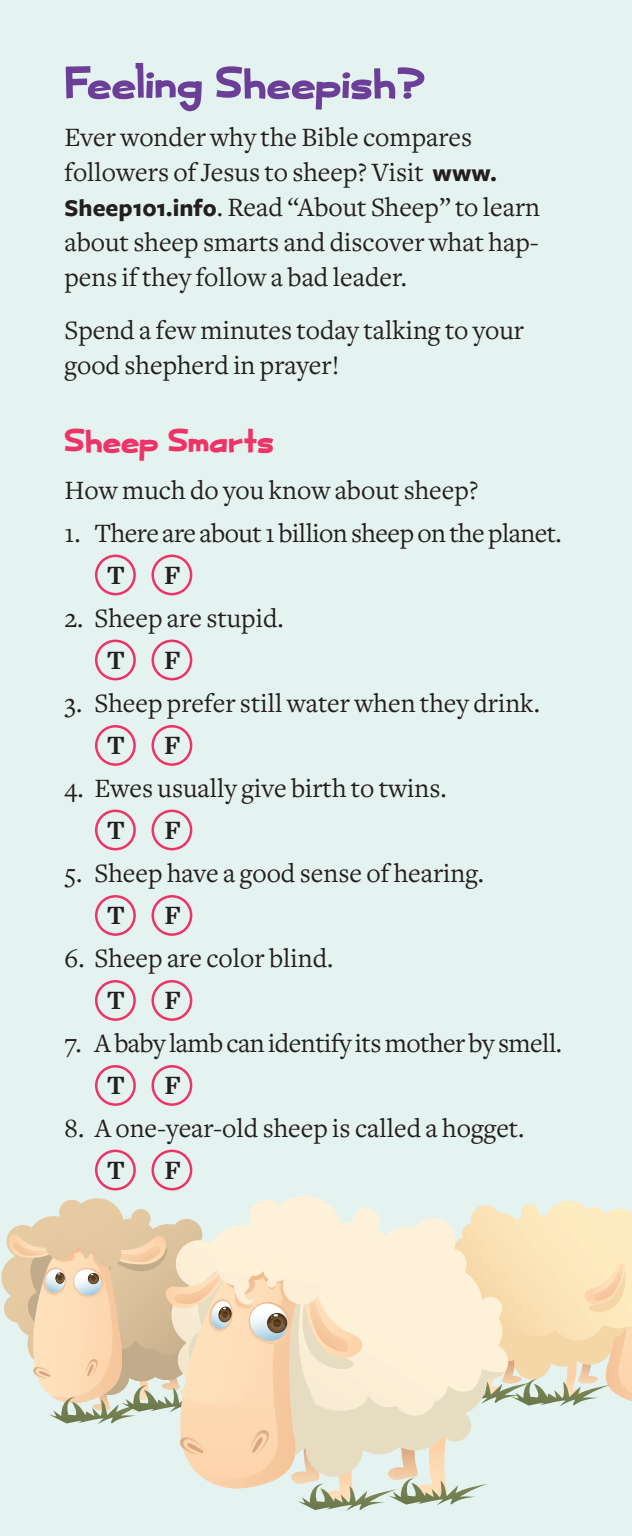
<style>
.page{position:relative;width:632px;height:1536px;background:#fff}
.page>*{position:absolute;margin:0;border:0;box-sizing:border-box;transform-origin:0 0}
.t1{font:50px "Spruce AOE";color:#6b3e98}
.t2{font:37.5px "Spruce AOE";color:#ee3367}
.t3{font:27.5px/35px "Freight Text";color:#231f20}
.t4{font:27.5px "Freight Text";letter-spacing:-.02em;color:#231f20}
.t5{font:700 27.5px "Freight Text";color:#231f20}
.s1{font-family:"Freight Sans";font-weight:700;font-size:25px}
</style>
<div class="page">
<hr style="left:631px;top:552px;width:1px;height:984px;background:#e9e4f1">
<div style="left:0;top:0;width:631px;height:1536px;background:#e5f3f0"></div>
<div style="left:95px;top:555px;width:41px;height:40px;border:2px solid #ee3367;border-radius:50%"></div>
<div style="left:151px;top:555px;width:41px;height:40px;border:2px solid #ee3367;border-radius:50%"></div>
<div style="left:95px;top:640px;width:41px;height:40px;border:2px solid #ee3367;border-radius:50%"></div>
<div style="left:151px;top:640px;width:41px;height:40px;border:2px solid #ee3367;border-radius:50%"></div>
<div style="left:95px;top:725px;width:41px;height:41px;border:2px solid #ee3367;border-radius:50%"></div>
<div style="left:151px;top:725px;width:41px;height:41px;border:2px solid #ee3367;border-radius:50%"></div>
<div style="left:95px;top:810px;width:41px;height:40px;border:2px solid #ee3367;border-radius:50%"></div>
<div style="left:151px;top:810px;width:41px;height:40px;border:2px solid #ee3367;border-radius:50%"></div>
<div style="left:95px;top:895px;width:41px;height:41px;border:2px solid #ee3367;border-radius:50%"></div>
<div style="left:151px;top:895px;width:41px;height:41px;border:2px solid #ee3367;border-radius:50%"></div>
<div style="left:95px;top:980px;width:41px;height:41px;border:2px solid #ee3367;border-radius:50%"></div>
<div style="left:151px;top:980px;width:41px;height:41px;border:2px solid #ee3367;border-radius:50%"></div>
<div style="left:95px;top:1065px;width:41px;height:41px;border:2px solid #ee3367;border-radius:50%"></div>
<div style="left:151px;top:1065px;width:41px;height:41px;border:2px solid #ee3367;border-radius:50%"></div>
<div style="left:95px;top:1150px;width:41px;height:40px;border:2px solid #ee3367;border-radius:50%"></div>
<div style="left:151px;top:1150px;width:41px;height:40px;border:2px solid #ee3367;border-radius:50%"></div>
<svg style="left:5px;top:1201px;width:627px;height:310px"></svg>
<h1 class="t1" style="left:64px;top:51px;width:363px">Feeling Sheepish?</h1>
<p class="t3" style="left:64px;top:120px;width:477px">Ever wonder why the Bible compares followers of Jesus to sheep? Visit <span class="s1">www.<br>Sheep101.info</span>. Read “About Sheep” to learn about sheep smarts and discover what hap&shy;pens if they follow a bad leader.</p>
<p class="t3" style="left:64px;top:313px;width:461px">Spend a few minutes today talking to your good shepherd in prayer!</p>
<h2 class="t2" style="left:64px;top:416px;width:211px">Sheep Smarts</h2>
<p class="t3" style="left:64px;top:473px;width:416px">How much do you know about sheep?</p>
<p class="t4" style="left:64px;top:518px;width:499px">1. There are about 1 billion sheep on the planet.</p>
<p class="t5" style="left:107px;top:560px;width:19px">T</p>
<p class="t5" style="left:164px;top:560px;width:18px">F</p>
<p class="t3" style="left:64px;top:601px;width:221px">2. Sheep are stupid.</p>
<p class="t5" style="left:107px;top:645px;width:19px">T</p>
<p class="t5" style="left:164px;top:645px;width:18px">F</p>
<p class="t3" style="left:64px;top:686px;width:477px">3. Sheep prefer still water when they drink.</p>
<p class="t5" style="left:107px;top:730px;width:19px">T</p>
<p class="t5" style="left:164px;top:730px;width:18px">F</p>
<p class="t3" style="left:65px;top:771px;width:383px">4. Ewes usually give birth to twins.</p>
<p class="t5" style="left:107px;top:815px;width:19px">T</p>
<p class="t5" style="left:164px;top:815px;width:18px">F</p>
<p class="t3" style="left:65px;top:856px;width:421px">5. Sheep have a good sense of hearing.</p>
<p class="t5" style="left:107px;top:900px;width:19px">T</p>
<p class="t5" style="left:164px;top:900px;width:18px">F</p>
<p class="t3" style="left:65px;top:941px;width:270px">6. Sheep are color blind.</p>
<p class="t5" style="left:107px;top:985px;width:19px">T</p>
<p class="t5" style="left:164px;top:985px;width:18px">F</p>
<p class="t4" style="left:65px;top:1028px;width:499px">7. A baby lamb can identify its mother by smell.</p>
<p class="t5" style="left:107px;top:1070px;width:19px">T</p>
<p class="t5" style="left:164px;top:1070px;width:18px">F</p>
<p class="t3" style="left:65px;top:1111px;width:461px">8. A one-year-old sheep is called a hogget.</p>
<p class="t5" style="left:107px;top:1155px;width:19px">T</p>
<p class="t5" style="left:164px;top:1155px;width:18px">F</p>
</div>
